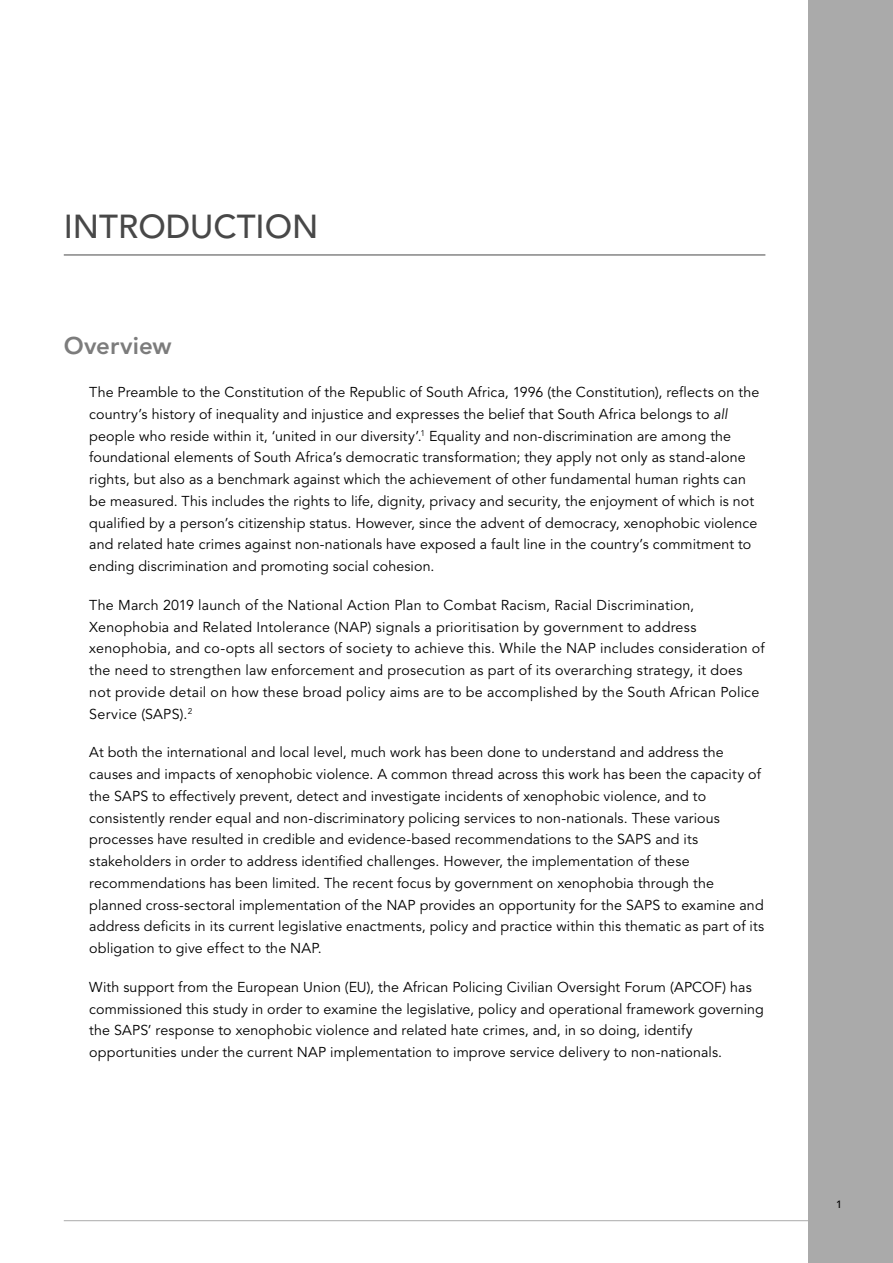
<style>
.page{position:relative;width:893px;height:1263px;background:#fff}
.page>*{position:absolute;margin:0;border:0;box-sizing:border-box;transform-origin:0 0}
.t1{font:500 33px "Avenir LT Std";color:#484848}
.t2{font:800 24px "Avenir LT Std";letter-spacing:.005em;color:#7c7c7c}
.t3{font:14.25px/21.8px "Avenir LT Std";letter-spacing:.01em;color:#000}
.t4{font:500 10.5px "Avenir LT Std";color:#000}
.s1{font-style:italic}
</style>
<div class="page">
<div style="left:808px;top:0;width:85px;height:1263px;background:#aaa"></div>
<hr style="left:64px;top:1220px;width:778px;height:1px;background:#aaa">
<hr style="left:64px;top:255px;width:701px;height:1px;background:#484848">
<h1 class="t1" style="left:64px;top:207px;width:256px">INTRODUCTION</h1>
<h2 class="t2" style="left:64px;top:331px;width:109px">Overview</h2>
<p class="t3" style="left:89px;top:382px;width:671px">The Preamble to the Constitution of the Republic of South Africa, 1996 (the Constitution), reflects on the country’s history of inequality and injustice and expresses the belief that South Africa belongs to <span class="s1">all </span>people who reside within it, ‘united in our diversity’.<sup>1</sup> Equality and non-discrimination are among the foundational elements of South Africa’s democratic transformation; they apply not only as stand-alone rights, but also as a benchmark against which the achievement of other fundamental human rights can be measured. This includes the rights to life, dignity, privacy and security, the enjoyment of which is not qualified by a person’s citizenship status. However, since the advent of democracy, xenophobic violence and related hate crimes against non-nationals have exposed a fault line in the country’s commitment to ending discrimination and promoting social cohesion.</p>
<p class="t3" style="left:89px;top:594px;width:677px">The March 2019 launch of the National Action Plan to Combat Racism, Racial Discrimination, Xenophobia and Related Intolerance (NAP) signals a prioritisation by government to address xenophobia, and co-opts all sectors of society to achieve this. While the NAP includes consideration of the need to strengthen law enforcement and prosecution as part of its overarching strategy, it does not provide detail on how these broad policy aims are to be accomplished by the South African Police Service (SAPS).<sup>2</sup></p>
<p class="t3" style="left:89px;top:742px;width:677px">At both the international and local level, much work has been done to understand and address the causes and impacts of xenophobic violence. A common thread across this work has been the capacity of the SAPS to effectively prevent, detect and investigate incidents of xenophobic violence, and to consistently render equal and non-discriminatory policing services to non-nationals. These various processes have resulted in credible and evidence-based recommendations to the SAPS and its stakeholders in order to address identified challenges. However, the implementation of these recommendations has been limited. The recent focus by government on xenophobia through the planned cross-sectoral implementation of the NAP provides an opportunity for the SAPS to examine and address deficits in its current legislative enactments, policy and practice within this thematic as part of its obligation to give effect to the NAP.</p>
<p class="t3" style="left:89px;top:976px;width:676px">With support from the European Union (EU), the African Policing Civilian Oversight Forum (APCOF) has commissioned this study in order to examine the legislative, policy and operational framework governing the SAPS’ response to xenophobic violence and related hate crimes, and, in so doing, identify opportunities under the current NAP implementation to improve service delivery to non-nationals.</p>
<p class="t4" style="left:836px;top:1198px;width:7px">1</p>
</div>
